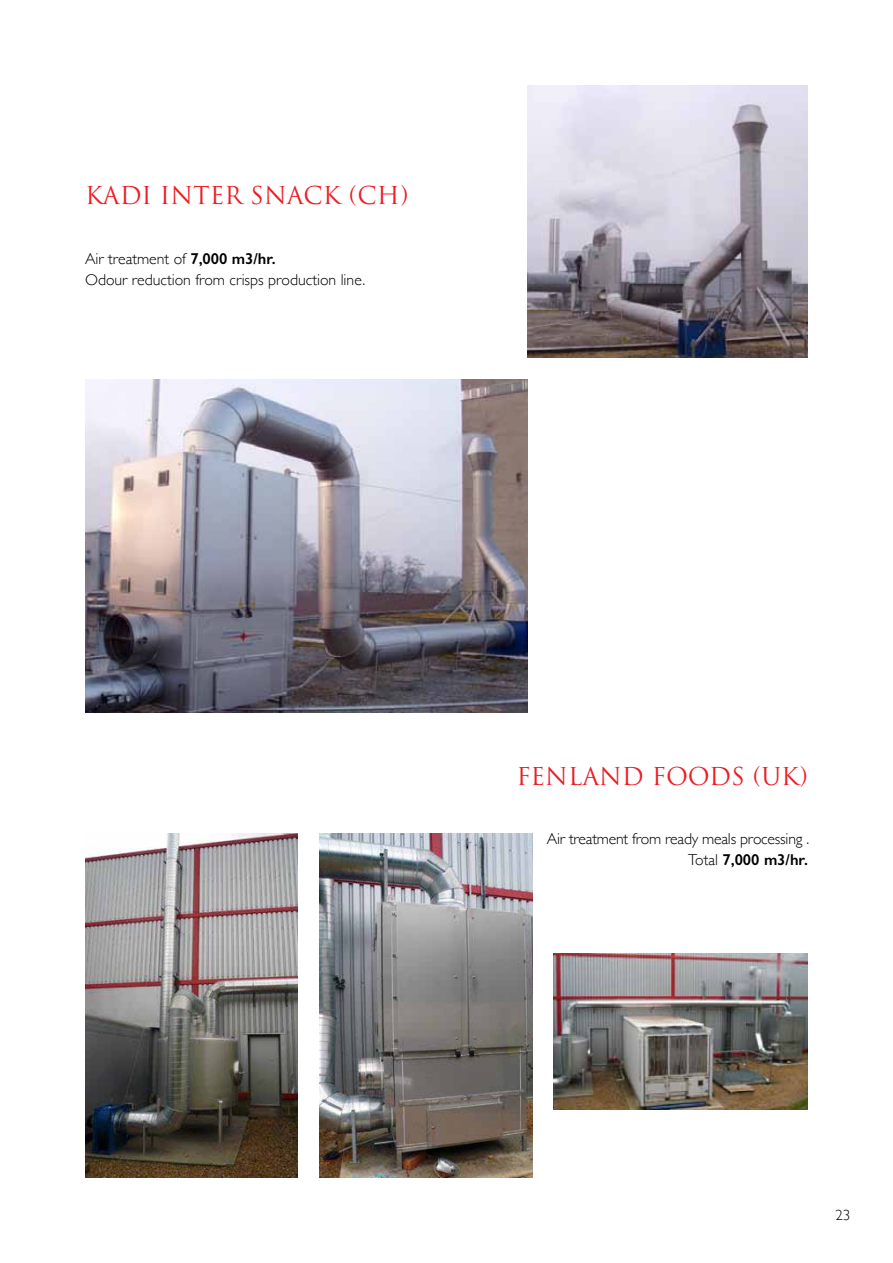
<style>
.page{position:relative;width:893px;height:1263px;background:#fff}
.page>*{position:absolute;margin:0;border:0;box-sizing:border-box;transform-origin:0 0}
.t1{font:24px "Trajan Pro";color:#ed1d24}
.t2{font:300 15.75px/21px "Gill Sans";color:#000}
.t3{font:300 15px "Gill Sans";color:#000}
.s1{font-weight:600}
</style>
<div class="page">
<img style="left:85px;top:379px;width:442px;height:333px">
<img style="left:527px;top:85px;width:281px;height:273px">
<img style="left:554px;top:954px;width:254px;height:156px">
<img style="left:85px;top:834px;width:213px;height:344px">
<img style="left:320px;top:833px;width:212px;height:345px">
<h1 class="t1" style="left:85px;top:180px;width:35px">KADI</h1>
<h1 class="t1" style="left:160px;top:180px;width:250px">INTER SNACK (CH)</h1>
<p class="t2" style="left:85px;top:248px;width:282px">Air treatment of <span class="s1">7,000 m3/hr.<br></span>Odour reduction from crisps production line.</p>
<h1 class="t1" style="left:516px;top:760px;width:293px">FENLAND FOODS (UK)</h1>
<p class="t2" style="left:547px;top:828px;width:264px;text-align:right">Air treatment from ready meals processing .<br>Total <span class="s1">7,000 m3/hr.</span></p>
<p class="t3" style="left:835px;top:1203px;width:16px">23</p>
</div>
